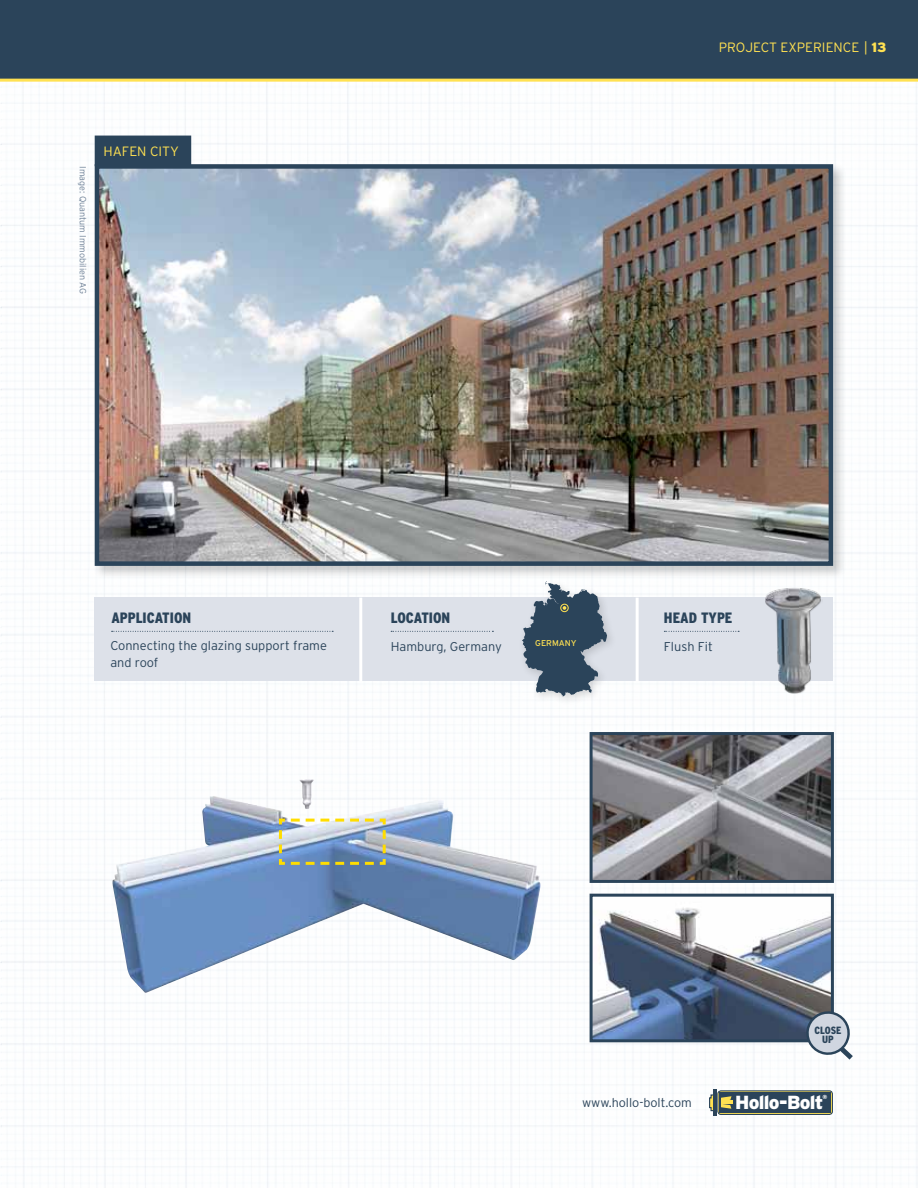
<style>
.page{position:relative;width:918px;height:1188px;background:#fff}
.page>*{position:absolute;margin:0;border:0;box-sizing:border-box;transform-origin:0 0}
.t1{font:900 18.9px "Interstate";letter-spacing:-.04em;color:#fff}
.t2{font:900 condensed 15px "Interstate";color:#2b445a}
.t3{font:300 13.5px "Interstate";color:#ffe152}
.t4{font:300 12.75px/16.5px "Interstate";color:#2b445a}
.t5{font:300 12.6px "Interstate";color:#2b445a}
.t6{font:900 condensed 10.5px/9.6px "Interstate";color:#2b445a;text-align:center}
.t7{font:300 9px "Interstate";color:#6d8096}
.t8{font:8.4px "Interstate";color:#ffe152}
.t9{font:900 5.85px "Interstate";color:#fff}
.s1{font-weight:900}
</style>
<div class="page">
<div style="left:0;top:0;width:918px;height:82px;background:#2b445a"></div>
<img style="left:594px;top:902px;width:236px;height:136px">
<div style="left:590px;top:894px;width:244px;height:148px;border:3px solid #2b445a"></div>
<div style="left:92px;top:162px;width:755px;height:418px;background:#000;opacity:.2"></div>
<img style="left:100px;top:169px;width:728px;height:392px">
<div style="left:95px;top:164px;width:738px;height:402px;border:4px solid #2b445a"></div>
<div style="left:95px;top:136px;width:96px;height:30px;background:#2b445a"></div>
<div style="left:95px;top:598px;width:738px;height:83px;background:#dde1e9"></div>
<hr style="left:359px;top:598px;width:3px;height:83px;background:#fff">
<hr style="left:636px;top:598px;width:3px;height:83px;background:#fff">
<svg style="left:112px;top:631px;width:221px;height:1px"></svg>
<svg style="left:391px;top:631px;width:102px;height:1px"></svg>
<svg style="left:664px;top:631px;width:75px;height:1px"></svg>
<svg style="left:803px;top:1008px;width:50px;height:52px"></svg>
<img style="left:112px;top:779px;width:428px;height:214px">
<img style="left:277px;top:817px;width:110px;height:49px">
<div style="left:518px;top:577px;width:100px;height:129px;background:#000;opacity:.15"></div>
<svg style="left:522px;top:581px;width:85px;height:115px"></svg>
<div style="left:560px;top:604px;width:9px;height:8px;border:1px solid #ffe152;border-radius:50%"></div>
<img style="left:765px;top:586px;width:57px;height:110px">
<img style="left:594px;top:736px;width:236px;height:143px">
<div style="left:590px;top:732px;width:244px;height:151px;border:3px solid #2b445a"></div>
<div style="left:717px;top:1090px;width:116px;height:25px;border:1px solid #2b445a;border-radius:3px"></div>
<div style="left:719px;top:1092px;width:112px;height:21px;background:#2b445a"></div>
<hr style="left:713px;top:1089px;width:4px;height:27px;background:#2b445a">
<svg style="left:708px;top:1094px;width:24px;height:18px"></svg>
<p class="t7" style="left:88px;top:166px;width:129px;rotate:90deg">Image: Quantum Immobilien AG</p>
<p class="t3" style="left:104px;top:143px;width:77px">HAFEN CITY</p>
<p class="t3" style="left:719px;top:39px;width:169px">PROJECT EXPERIENCE | <span class="s1">13</span></p>
<p class="t2" style="left:111px;top:610px;width:81px">APPLICATION</p>
<p class="t4" style="left:110px;top:638px;width:218px">Connecting the glazing support frame and roof</p>
<p class="t2" style="left:391px;top:610px;width:61px">LOCATION</p>
<p class="t4" style="left:391px;top:638px;width:113px">Hamburg, Germany</p>
<p class="t8" style="left:535px;top:639px;width:43px">GERMANY</p>
<p class="t2" style="left:664px;top:610px;width:70px">HEAD TYPE</p>
<p class="t4" style="left:664px;top:638px;width:50px">Flush Fit</p>
<p class="t6" style="left:815px;top:1025px;width:28px">CLOSE<br>UP</p>
<p class="t5" style="left:582px;top:1096px;width:111px">www.hollo-bolt.com</p>
<h1 class="t1" style="left:735px;top:1091px;width:89px">Hollo-Bolt</h1>
<p class="t9" style="left:823px;top:1093px;width:6px">®</p>
</div>
